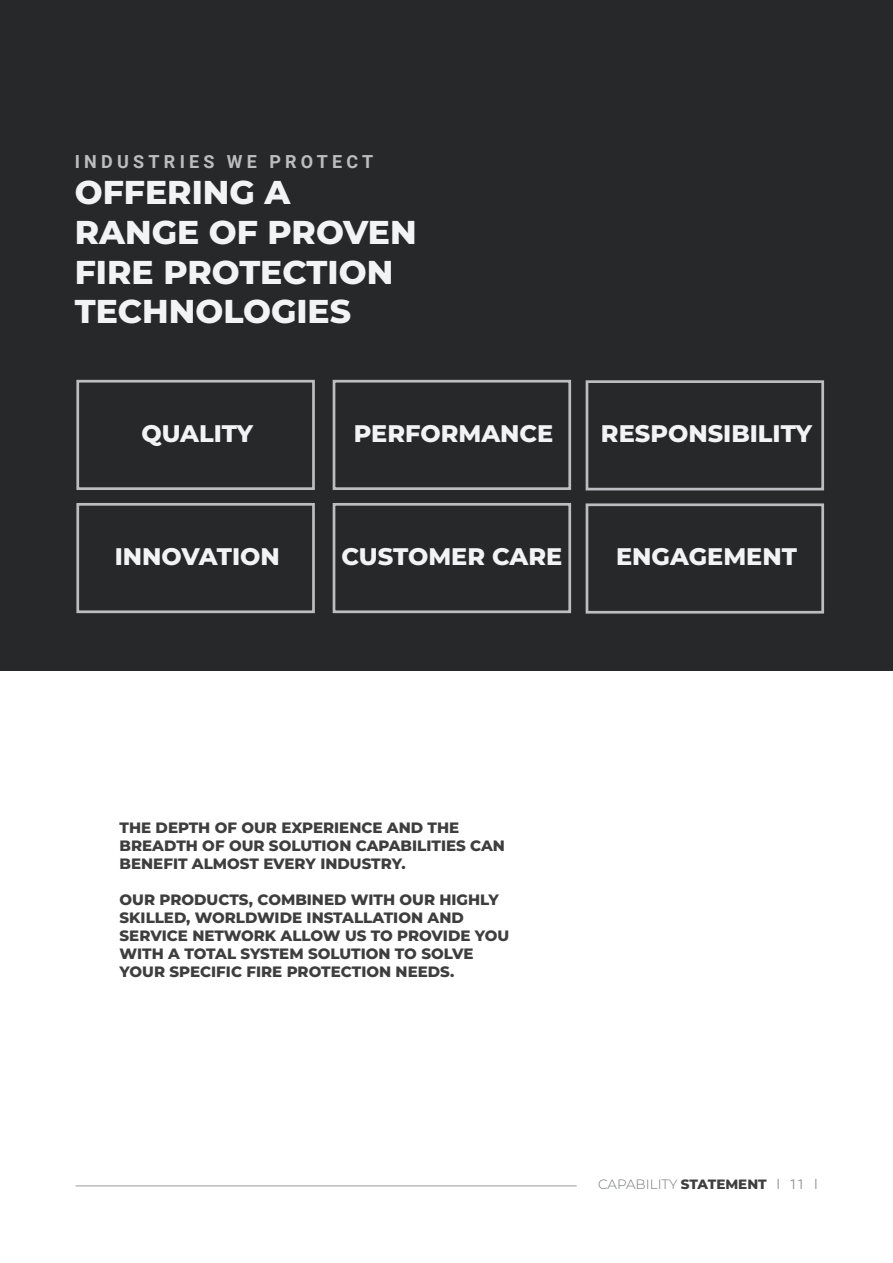
<style>
.page{position:relative;width:893px;height:1263px;background:#fff}
.page>*{position:absolute;margin:0;border:0;box-sizing:border-box;transform-origin:0 0}
.t1{font:800 33px/39.6px "Montserrat";color:#f2f3f4}
.t2{font:800 24px "Montserrat";color:#f2f3f4}
.t3{font:700 18px "Roboto";letter-spacing:.235em;color:#bcbdc0}
.t4{font:800 15px/18px "Montserrat";color:#3e3e3f}
.t5{font:300 13.5px "Montserrat";color:#76787b}
.s1{font-weight:800;color:#3e3e3f}
.s2{font-family:"Roboto"}
</style>
<div class="page">
<hr style="left:76px;top:1185px;width:501px;height:1px;background:#bcbdc0">
<div style="left:0;top:0;width:893px;height:671px;background:#27282a"></div>
<div style="left:586px;top:380px;width:238px;height:110px;border:3px solid #bcbdc0"></div>
<div style="left:586px;top:503px;width:238px;height:111px;border:3px solid #bcbdc0"></div>
<div style="left:333px;top:380px;width:238px;height:110px;border:3px solid #bcbdc0"></div>
<div style="left:333px;top:503px;width:238px;height:110px;border:3px solid #bcbdc0"></div>
<div style="left:76px;top:380px;width:239px;height:110px;border:3px solid #bcbdc0"></div>
<div style="left:76px;top:503px;width:239px;height:110px;border:3px solid #bcbdc0"></div>
<p class="t3" style="left:75px;top:149px;width:300px">INDUSTRIES WE PROTECT</p>
<p class="t1" style="left:75px;top:171px;width:343px">OFFERING A<br>RANGE OF PROVEN<br>FIRE PROTECTION<br>TECHNOLOGIES</p>
<p class="t2" style="left:141px;top:415px;width:113px">QUALITY</p>
<p class="t2" style="left:354px;top:415px;width:201px">PERFORMANCE</p>
<p class="t2" style="left:601px;top:416px;width:213px">RESPONSIBILITY</p>
<p class="t2" style="left:115px;top:538px;width:167px">INNOVATION</p>
<p class="t2" style="left:341px;top:538px;width:222px">CUSTOMER CARE</p>
<p class="t2" style="left:616px;top:539px;width:182px">ENGAGEMENT</p>
<p class="t4" style="left:120px;top:817px;width:387px">THE DEPTH OF OUR EXPERIENCE AND THE<br>BREADTH OF OUR SOLUTION CAPABILITIES CAN<br>BENEFIT ALMOST EVERY INDUSTRY.</p>
<p class="t4" style="left:120px;top:889px;width:391px">OUR PRODUCTS, COMBINED WITH OUR HIGHLY SKILLED, WORLDWIDE INSTALLATION AND SERVICE NETWORK ALLOW US TO PROVIDE YOU WITH A TOTAL SYSTEM SOLUTION TO SOLVE YOUR SPECIFIC FIRE PROTECTION NEEDS.</p>
<p class="t5" style="left:598px;top:1175px;width:221px">CAPABILITY <span class="s1">STATEMENT</span> <span class="s2">l 11 l</span></p>
</div>
